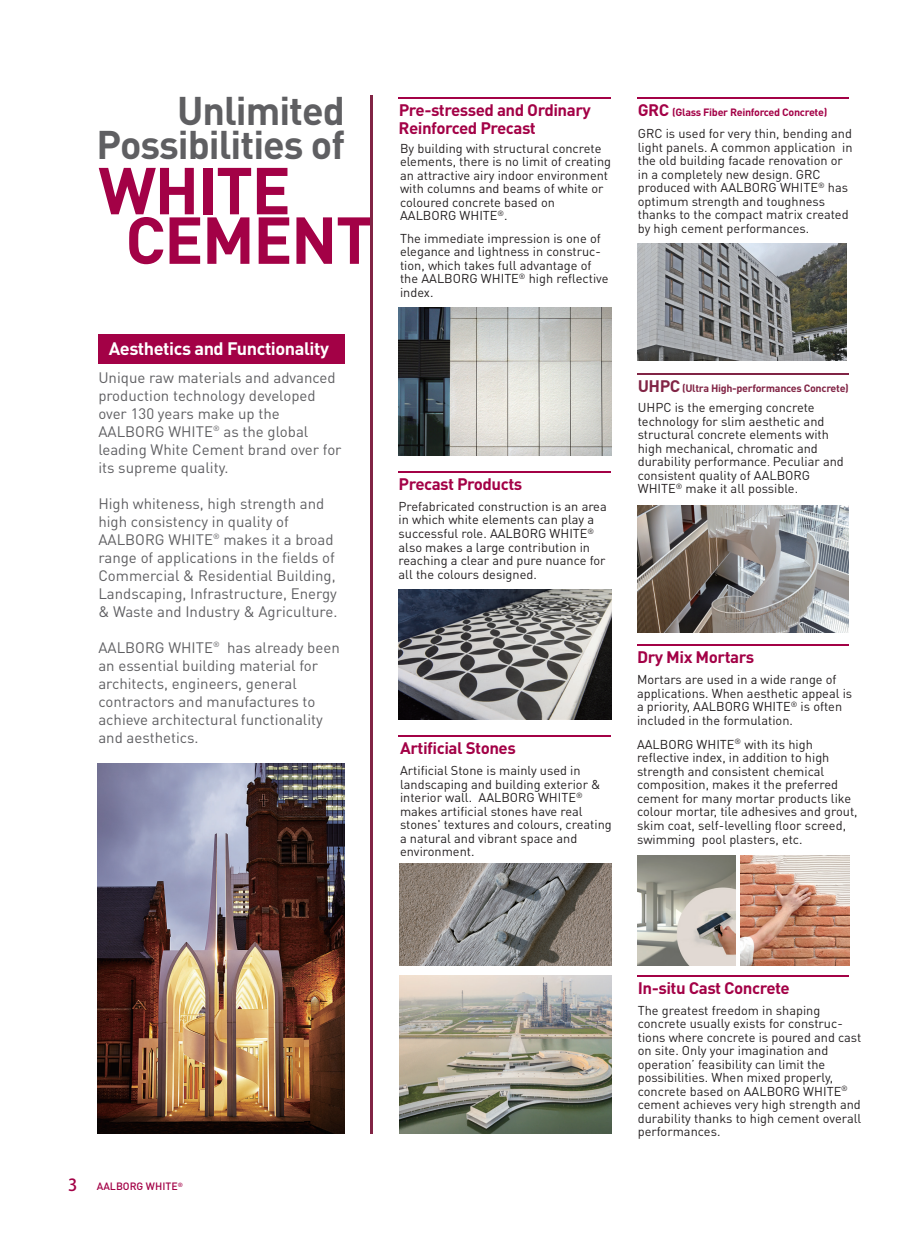
<style>
.page{position:relative;width:906px;height:1238px;background:#fff}
.page>*{position:absolute;margin:0;border:0;box-sizing:border-box;transform-origin:0 0}
.t1{font:700 65.25px/49.5px "DIN";letter-spacing:-.025em;color:#a30146}
.t2{font:700 39.45px/33.3px "DIN";letter-spacing:-.025em;color:#5f5f62;text-align:right}
.t3{font:700 17.85px "DIN";letter-spacing:-.025em;color:#fff}
.t4{font:700 16.5px/18px "DIN";letter-spacing:-.055em;color:#a30146}
.t5{font:15px/18px "DIN Pro";color:#5f5f62}
.t6{font:12.75px/13.5px "DIN Pro";color:#231f20}
.t7{font:700 10.5px "DIN";letter-spacing:-.03em;color:#812445}
.t8{font:700 10.5px "DIN";color:#a30146}
.t9{font:500 10.5px "DIN";color:#a30146}
.s1{font-size:16.5px}
.s2{font-family:"Adobe Song Std";font-weight:300}
.s3{font-family:"DIN Regular G Bpc EUC H";font-weight:400;font-size:16.5px}
</style>
<div class="page">
<div style="left:98px;top:334px;width:247px;height:30px;background:#a30146"></div>
<hr style="left:638px;top:975px;width:211px;height:1px;background:#a30146">
<hr style="left:638px;top:644px;width:211px;height:1px;background:#a30146">
<img style="left:98px;top:763px;width:246px;height:370px">
<hr style="left:398px;top:97px;width:213px;height:1px;background:#a30146">
<img style="left:740px;top:855px;width:109px;height:109px">
<img style="left:637px;top:855px;width:98px;height:110px">
<hr style="left:398px;top:735px;width:213px;height:1px;background:#a30146">
<hr style="left:398px;top:471px;width:213px;height:1px;background:#a30146">
<hr style="left:638px;top:97px;width:211px;height:1px;background:#a30146">
<hr style="left:638px;top:373px;width:211px;height:1px;background:#812445">
<img style="left:638px;top:505px;width:211px;height:127px">
<hr style="left:370px;top:96px;width:3px;height:1037px;background:#812445">
<img style="left:399px;top:863px;width:212px;height:102px">
<img style="left:399px;top:975px;width:212px;height:158px">
<img style="left:398px;top:308px;width:213px;height:147px">
<img style="left:398px;top:589px;width:213px;height:130px">
<img style="left:638px;top:243px;width:208px;height:118px">
<h2 class="t2" style="left:97px;top:93px;width:250px">Unlimited<br>Possibilities of</h2>
<h1 class="t1" style="left:125px;top:163px;width:249px;text-indent:-27px">WHITE<br>CEMENT</h1>
<h3 class="t3" style="left:109px;top:337px;width:222px">Aesthetics and Functionality</h3>
<p class="t5" style="left:98px;top:368px;width:245px">Unique raw materials and advanced production technology developed over 130 years make up the<br>AALBORG WHITE<sup>®</sup> as the global leading White Cement brand over for its supreme quality.</p>
<p class="t5" style="left:98px;top:494px;width:240px">High whiteness, high strength and high consistency in quality of AALBORG WHITE<sup>®</sup> makes it a broad range of applications in the fields of Commercial &amp; Residential Building, Landscaping, Infrastructure, Energy &amp; Waste and Industry &amp; Agriculture.</p>
<p class="t5" style="left:98px;top:638px;width:243px">AALBORG WHITE<sup>®</sup> has already been an essential building material for architects, engineers, general contractors and manufactures to achieve architectural functionality and aesthetics.</p>
<p class="t4" style="left:398px;top:100px;width:194px">Pre-stressed and Ordinary<br>Reinforced Precast</p>
<p class="t6" style="left:400px;top:141px;width:213px">By building with structural concrete elements, there is no limit of creating an attractive airy indoor environment with columns and beams of white or coloured concrete based on<br>AALBORG WHITE<sup>®</sup>.</p>
<p class="t6" style="left:400px;top:231px;width:210px">The immediate impression is one of elegance and lightness in construc&shy;tion, which takes full advantage of the AALBORG WHITE<sup>®</sup> high reflective index.</p>
<p class="t8" style="left:638px;top:105px;width:191px"><span class="s1">GRC</span> (Glass Fiber Reinforced Concrete)</p>
<p class="t6" style="left:638px;top:126px;width:216px">GRC is used for very thin, bending and light panels. A common application in the old building facade renovation or in a completely new design. GRC produced with AALBORG WHITE<sup>®</sup> has optimum strength and toughness thanks to the compact matrix created by high cement performances.</p>
<p class="t4" style="left:398px;top:474px;width:125px">Precast Products</p>
<p class="t6" style="left:398px;top:499px;width:210px">Prefabricated construction is an area in which white elements can play a successful role. AALBORG WHITE<sup>® </sup>also makes a large contribution in reaching a clear and pure nuance for all the colours designed.</p>
<p class="t7" style="left:638px;top:381px;width:213px"><span class="s1">UHPC</span> (Ultra High-performances Concrete)</p>
<p class="t6" style="left:638px;top:400px;width:208px">UHPC is the emerging concrete technology for slim aesthetic and structural concrete elements with high mechanical, chromatic and durability performance<span class="s2">.</span> Peculiar and consistent quality of AALBORG<br>WHITE<sup>®</sup> make it all possible.</p>
<p class="t4" style="left:400px;top:738px;width:117px">Artificial Stones</p>
<p class="t6" style="left:400px;top:763px;width:213px">Artificial Stone is mainly used in landscaping and building exterior &amp; interior wall. AALBORG WHITE<sup>® </sup>makes artificial stones have real stones' textures and colours, creating a natural and vibrant space and environment.</p>
<p class="t4" style="left:637px;top:647px;width:119px">Dry Mix Mortars</p>
<p class="t6" style="left:637px;top:672px;width:217px">Mortars are used in a wide range of applications. When aesthetic appeal is a priority, AALBORG WHITE<sup>®</sup> is often included in the formulation.</p>
<p class="t6" style="left:637px;top:737px;width:222px">AALBORG WHITE<sup>®</sup> with its high reflective index, in addition to high strength and consistent chemical composition, makes it the preferred cement for many mortar products like colour mortar, tile adhesives and grout, skim coat, self-levelling floor screed, swimming pool plasters, etc.</p>
<p class="t9" style="left:68px;top:1179px;width:116px"><span class="s3">3</span> AALBORG WHITE<sup>®</sup></p>
<p class="t4" style="left:638px;top:978px;width:154px">In-situ Cast Concrete</p>
<p class="t6" style="left:638px;top:1002px;width:225px">The greatest freedom in shaping concrete usually exists for construc&shy;tions where concrete is poured and cast on site. Only your imagination and operation’ feasibility can limit the possibilities. When mixed properly, concrete based on AALBORG WHITE<sup>® </sup>cement achieves very high strength and durability thanks to high cement overall performances.</p>
</div>
